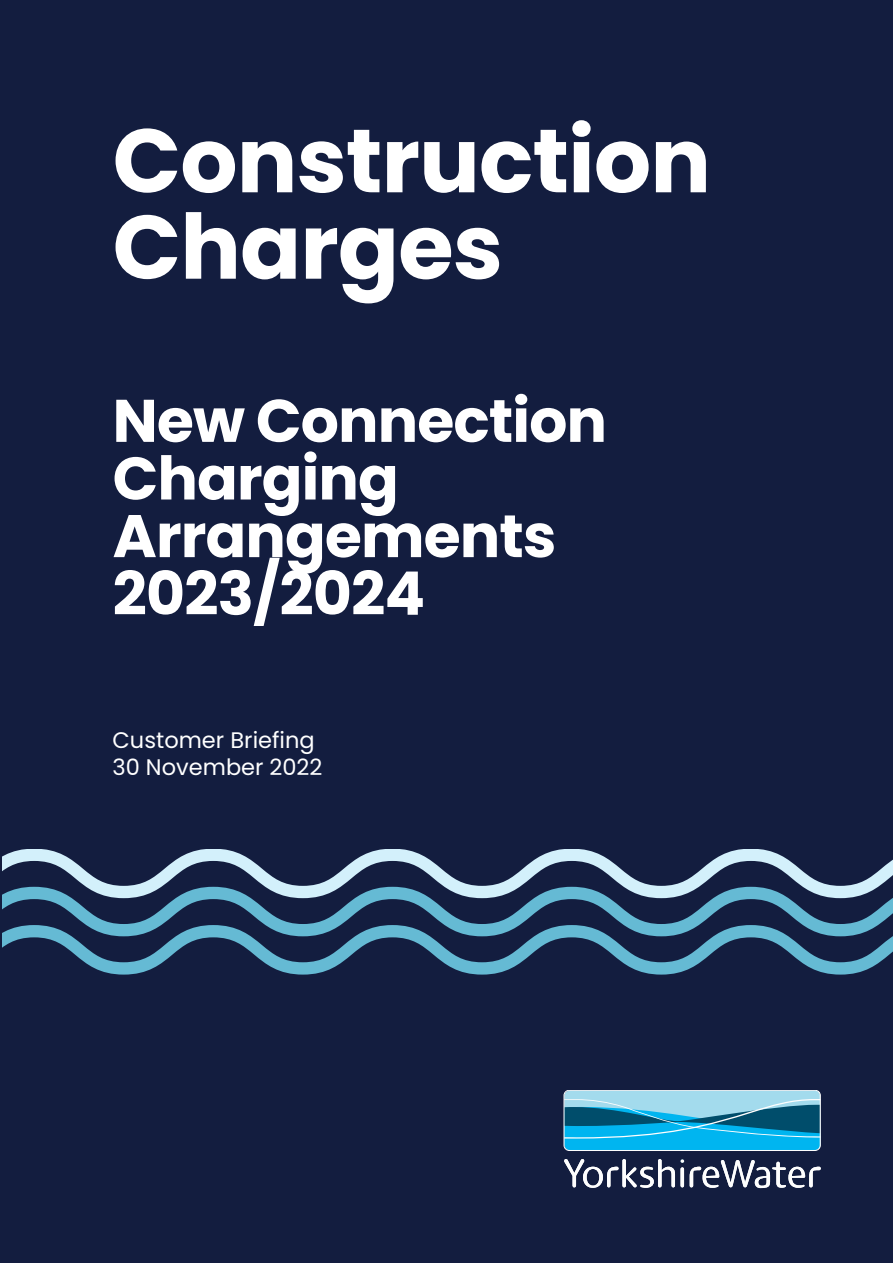
<style>
.page{position:relative;width:893px;height:1263px;background:#131d3f}
.page>*{position:absolute;margin:0;border:0;box-sizing:border-box;transform-origin:0 0}
.t1{font:700 90px/86.4px "Poppins";letter-spacing:-.01em;color:#fff}
.t2{font:700 60px/57.6px "Poppins";letter-spacing:-.015em;color:#fff}
.t3{font:22.5px/27px "Poppins";color:#fff}
</style>
<div class="page">
<svg style="left:564px;top:1159px;width:256px;height:29px"></svg>
<svg style="left:563px;top:1091px;width:257px;height:60px;background:#41add1"></svg>
<svg style="left:2px;top:850px;width:891px;height:31px;background:#465571"></svg>
<svg style="left:2px;top:881px;width:891px;height:95px;background:#345573"></svg>
<p class="t1" style="left:113px;top:118px;width:600px">Construction<br>Charges</p>
<p class="t2" style="left:113px;top:392px;width:496px">New Connection<br>Charging<br>Arrangements<br>2023/2024</p>
<p class="t3" style="left:113px;top:726px;width:211px">Customer Briefing<br>30 November 2022</p>
</div>
